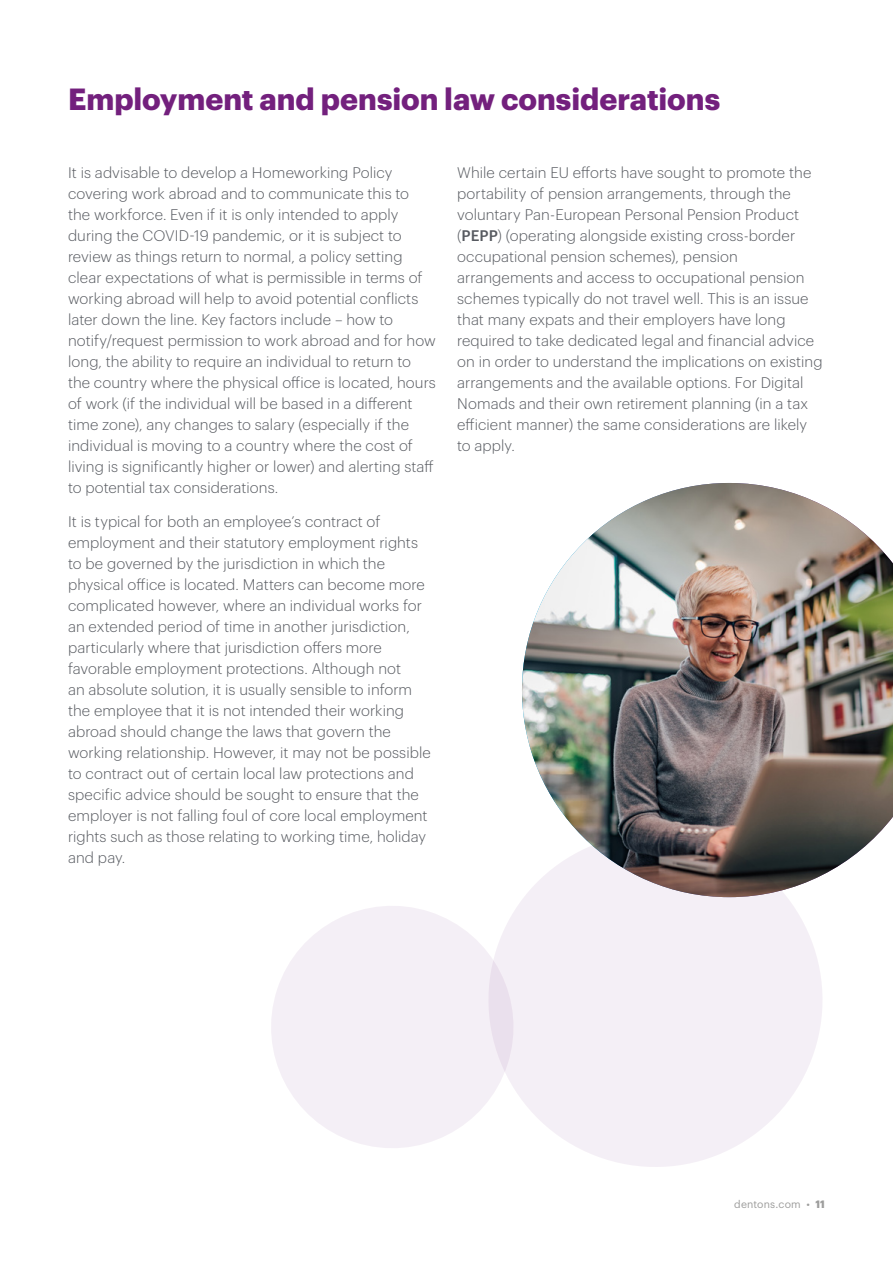
<style>
.page{position:relative;width:893px;height:1263px;background:#fff}
.page>*{position:absolute;margin:0;border:0;box-sizing:border-box;transform-origin:0 0}
.t1{font:700 30px "Dentons Sans";color:#73207d}
.t2{font:300 15px/21px "Dentons Sans";letter-spacing:.005em;color:#575a60}
.t3{font:10.5px "Dentons Sans";letter-spacing:.015em;color:#9d9d9c}
.s1{font-weight:500}
.s2{font-weight:700}
</style>
<div class="page">
<img style="left:522px;top:483px;width:371px;height:380px">
<svg style="left:522px;top:813px;width:321px;height:354px;fill:#f4eff6"></svg>
<svg style="left:271px;top:891px;width:257px;height:272px;fill:#f4eff6"></svg>
<h1 class="t1" style="left:68px;top:76px;width:654px">Employment and pension law considerations</h1>
<p class="t2" style="left:68px;top:160px;width:369px">It is advisable to develop a Homeworking Policy covering work abroad and to communicate this to<br>the workforce. Even if it is only intended to apply during the COVID-19 pandemic, or it is subject to review as things return to normal, a policy setting clear expectations of what is permissible in terms of working abroad will help to avoid potential conflicts later down the line. Key factors include – how to notify/request permission to work abroad and for how long, the ability to require an individual to return to the country where the physical office is located, hours of work (if the individual will be based in a different time zone), any changes to salary (especially if the individual is moving to a country where the cost of living is significantly higher or lower) and alerting staff to potential tax considerations.</p>
<p class="t2" style="left:68px;top:510px;width:364px">It is typical for both an employee’s contract of employment and their statutory employment rights to be governed by the jurisdiction in which the physical office is located. Matters can become more complicated however, where an individual works for an extended period of time in another jurisdiction, particularly where that jurisdiction offers more favorable employment protections. Although not<br>an absolute solution, it is usually sensible to inform the employee that it is not intended their working abroad should change the laws that govern the working relationship. However, it may not be possible to contract out of certain local law protections and specific advice should be sought to ensure that the employer is not falling foul of core local employment rights such as those relating to working time, holiday and pay.</p>
<p class="t2" style="left:457px;top:160px;width:367px">While certain EU efforts have sought to promote the portability of pension arrangements, through the voluntary Pan-European Personal Pension Product (<span class="s1">PEPP</span>) (operating alongside existing cross-border occupational pension schemes), pension arrangements and access to occupational pension schemes typically do not travel well. This is an issue that many expats and their employers have long required to take dedicated legal and financial advice on in order to understand the implications on existing arrangements and the available options. For Digital Nomads and their own retirement planning (in a tax efficient manner) the same considerations are likely to apply.</p>
<p class="t3" style="left:734px;top:1196px;width:92px">dentons.com • <span class="s2">11</span></p>
</div>
